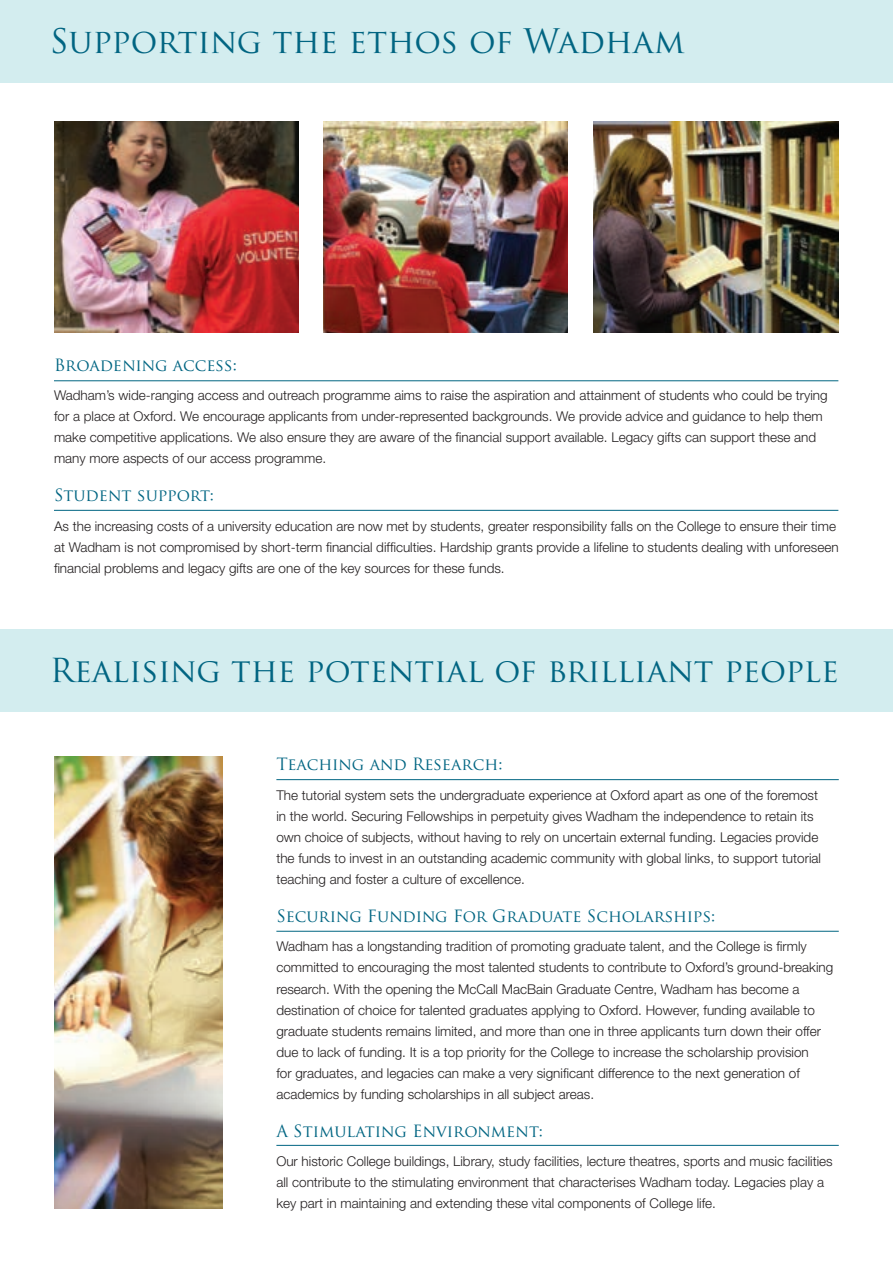
<style>
.page{position:relative;width:893px;height:1263px;background:#fff}
.page>*{position:absolute;margin:0;border:0;box-sizing:border-box;transform-origin:0 0}
.t1{font:33px "Trajan Pro";color:#016582}
.t2{font:32.25px "Trajan Pro";color:#016582}
.t3{font:16.5px "Trajan Pro";color:#016582}
.t4{font:300 13.5px/21px "Helvetica Neue LT";color:#231f20}
</style>
<div class="page">
<img style="left:54px;top:757px;width:168px;height:452px">
<div style="left:0;top:629px;width:893px;height:83px;background:#d3edef"></div>
<div style="left:0;top:0;width:893px;height:83px;background:#d3edef"></div>
<hr style="left:54px;top:380px;width:784px;height:1px;background:#016582">
<hr style="left:54px;top:510px;width:784px;height:1px;background:#016582">
<hr style="left:276px;top:779px;width:563px;height:1px;background:#016582">
<hr style="left:276px;top:931px;width:563px;height:1px;background:#016582">
<hr style="left:276px;top:1145px;width:563px;height:1px;background:#016582">
<img style="left:323px;top:122px;width:245px;height:211px">
<img style="left:54px;top:122px;width:244px;height:211px">
<img style="left:594px;top:122px;width:244px;height:211px">
<h1 class="t1" style="left:50px;top:21px;width:636px">Supporting the ethos of Wadham</h1>
<p class="t3" style="left:54px;top:354px;width:184px">Broadening access:</p>
<p class="t4" style="left:54px;top:385px;width:775px">Wadham’s wide-ranging access and outreach programme aims to raise the aspiration and attainment of students who could be trying for a place at Oxford. We encourage applicants from under-represented backgrounds. We provide advice and guidance to help them make competitive applications. We also ensure they are aware of the financial support available. Legacy gifts can support these and many more aspects of our access programme.</p>
<p class="t3" style="left:54px;top:485px;width:161px">Student support:</p>
<p class="t4" style="left:54px;top:515px;width:786px">As the increasing costs of a university education are now met by students, greater responsibility falls on the College to ensure their time at Wadham is not compromised by short-term financial difficulties. Hardship grants provide a lifeline to students dealing with unforeseen financial problems and legacy gifts are one of the key sources for these funds.</p>
<h2 class="t2" style="left:50px;top:650px;width:791px">Realising the potential of brilliant people</h2>
<p class="t3" style="left:276px;top:754px;width:228px">Teaching and Research:</p>
<p class="t4" style="left:276px;top:784px;width:546px">The tutorial system sets the undergraduate experience at Oxford apart as one of the foremost in the world. Securing Fellowships in perpetuity gives Wadham the independence to retain its own choice of subjects, without having to rely on uncertain external funding. Legacies provide the funds to invest in an outstanding academic community with global links, to support tutorial teaching and foster a culture of excellence.</p>
<p class="t3" style="left:276px;top:905px;width:440px">Securing Funding For Graduate Scholarships:</p>
<p class="t4" style="left:276px;top:936px;width:558px">Wadham has a longstanding tradition of promoting graduate talent, and the College is firmly committed to encouraging the most talented students to contribute to Oxford’s ground-breaking research. With the opening the McCall MacBain Graduate Centre, Wadham has become a destination of choice for talented graduates applying to Oxford. However, funding available to graduate students remains limited, and more than one in three applicants turn down their offer due to lack of funding. It is a top priority for the College to increase the scholarship provision<br>for graduates, and legacies can make a very significant difference to the next generation of academics by funding scholarships in all subject areas.</p>
<p class="t3" style="left:276px;top:1120px;width:268px">A Stimulating Environment:</p>
<p class="t4" style="left:276px;top:1150px;width:558px">Our historic College buildings, Library, study facilities, lecture theatres, sports and music facilities all contribute to the stimulating environment that characterises Wadham today. Legacies play a key part in maintaining and extending these vital components of College life.</p>
</div>
